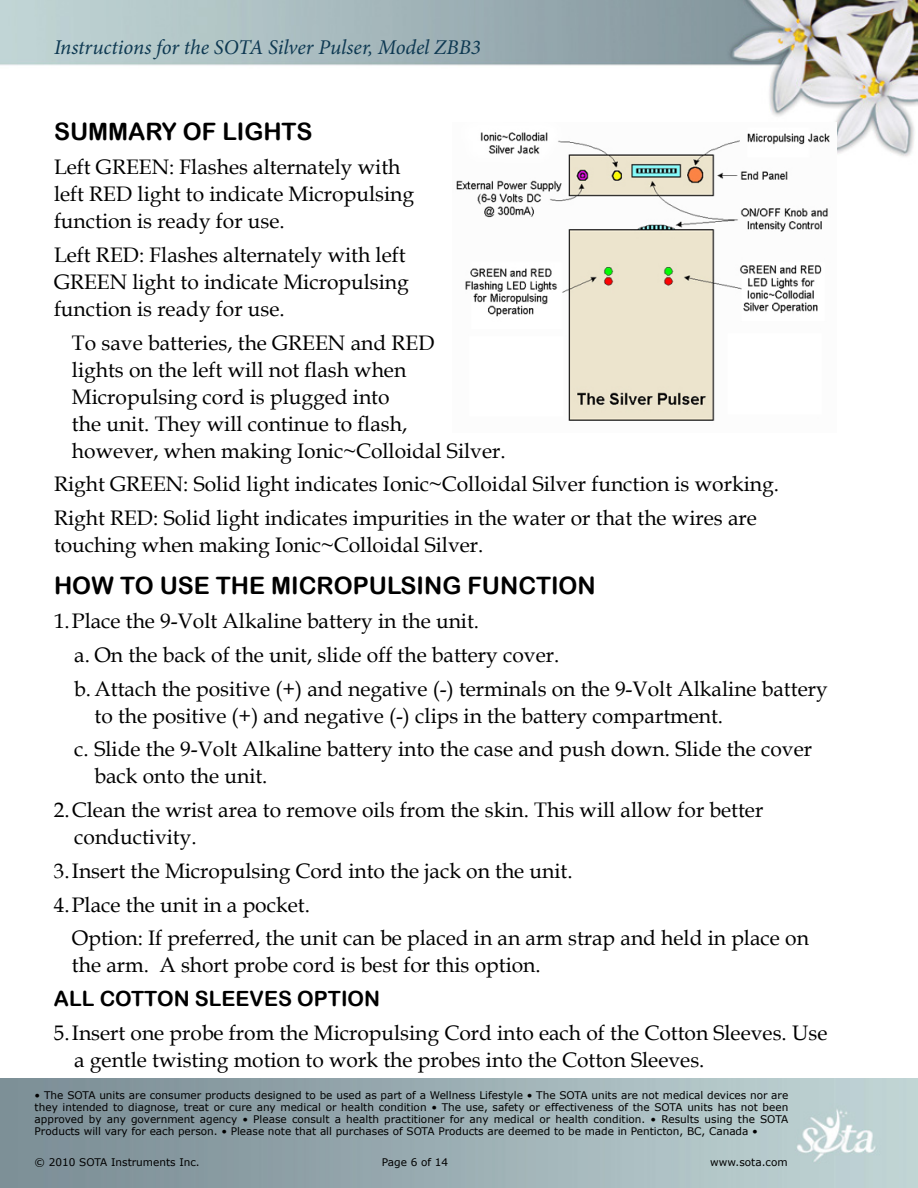
<style>
.page{position:relative;width:918px;height:1188px;background:#fff}
.page>*{position:absolute;margin:0;border:0;box-sizing:border-box;transform-origin:0 0}
.t1{font:24px "Arial Rounded MT Bold";color:#000}
.t2{font:21px/27px "Book Antiqua";color:#000}
.t3{font:italic 21px "Minion Pro";letter-spacing:-.005em;color:#0e3952}
.t4{font:21px "Arial Rounded MT Bold";color:#000}
.t5{font:10.5px/12px "Verdana";color:#000;text-align:justify}
</style>
<div class="page">
<img style="left:0;top:0;width:918px;height:157px">
<img style="left:0;top:1079px;width:918px;height:109px">
<img style="left:453px;top:123px;width:384px;height:298px">
<p class="t3" style="left:54px;top:33px;width:428px">Instructions for the SOTA Silver Pulser, Model ZBB3</p>
<p class="t1" style="left:54px;top:118px;width:260px">SUMMARY OF LIGHTS</p>
<p class="t2" style="left:54px;top:153px;width:362px">Left GREEN: Flashes alternately with left RED light to indicate Micropulsing function is ready for use.</p>
<p class="t2" style="left:54px;top:241px;width:356px">Left RED: Flashes alternately with left<br>GREEN light to indicate Micropulsing function is ready for use.</p>
<p class="t2" style="left:72px;top:328px;width:435px">To save batteries, the GREEN and RED<br>lights on the left will not flash when Micropulsing cord is plugged into<br>the unit. They will continue to flash,<br>however, when making Ionic~Colloidal Silver.</p>
<p class="t2" style="left:54px;top:467px;width:727px;line-height:33.8px">Right GREEN: Solid light indicates Ionic~Colloidal Silver function is working.<br>Right RED: Solid light indicates impurities in the water or that the wires are</p>
<p class="t2" style="left:54px;top:531px;width:431px">touching when making Ionic~Colloidal Silver.</p>
<p class="t1" style="left:54px;top:572px;width:543px">HOW TO USE THE MICROPULSING FUNCTION</p>
<p class="t2" style="left:74px;top:604px;width:755px;line-height:33.8px;text-indent:-20px">1.Place the 9-Volt Alkaline battery in the unit.<br>a. On the back of the unit, slide off the battery cover.<br>b. Attach the positive (+) and negative (-) terminals on the 9-Volt Alkaline battery</p>
<p class="t2" style="left:74px;top:698px;width:739px;line-height:33.8px;text-indent:20px">to the positive (+) and negative (-) clips in the battery compartment.<br>c. Slide the 9-Volt Alkaline battery into the case and push down. Slide the cover</p>
<p class="t2" style="left:54px;top:759px;width:711px;line-height:33.8px;text-indent:41px">back onto the unit.<br>2.Clean the wrist area to remove oils from the skin. This will allow for better</p>
<p class="t2" style="left:54px;top:820px;width:520px;line-height:33.8px;text-indent:20px">conductivity.<br>3.Insert the Micropulsing Cord into the jack on the unit.<br>4.Place the unit in a pocket.</p>
<p class="t2" style="left:72px;top:924px;width:738px">Option: If preferred, the unit can be placed in an arm strap and held in place on the arm. A short probe cord is best for this option.</p>
<p class="t4" style="left:54px;top:986px;width:328px">ALL COTTON SLEEVES OPTION</p>
<p class="t2" style="left:74px;top:1019px;width:755px;text-indent:-20px">5.Insert one probe from the Micropulsing Cord into each of the Cotton Sleeves. Use a gentle twisting motion to work the probes into the Cotton Sleeves.</p>
<p class="t5" style="left:35px;top:1089px;width:755px">• The SOTA units are consumer products designed to be used as part of a Wellness Lifestyle • The SOTA units are not medical devices nor are they intended to diagnose, treat or cure any medical or health condition • The use, safety or effectiveness of the SOTA units has not been approved by any government agency • Please consult a health practitioner for any medical or health condition. • Results using the SOTA Products will vary for each person. • Please note that all purchases of SOTA Products are deemed to be made in Penticton, BC, Canada •</p>
<p class="t5" style="left:35px;top:1155px;width:167px">© 2010 SOTA Instruments Inc.</p>
<p class="t5" style="left:382px;top:1155px;width:68px">Page 6 of 14</p>
<p class="t5" style="left:710px;top:1155px;width:79px">www.sota.com</p>
</div>
